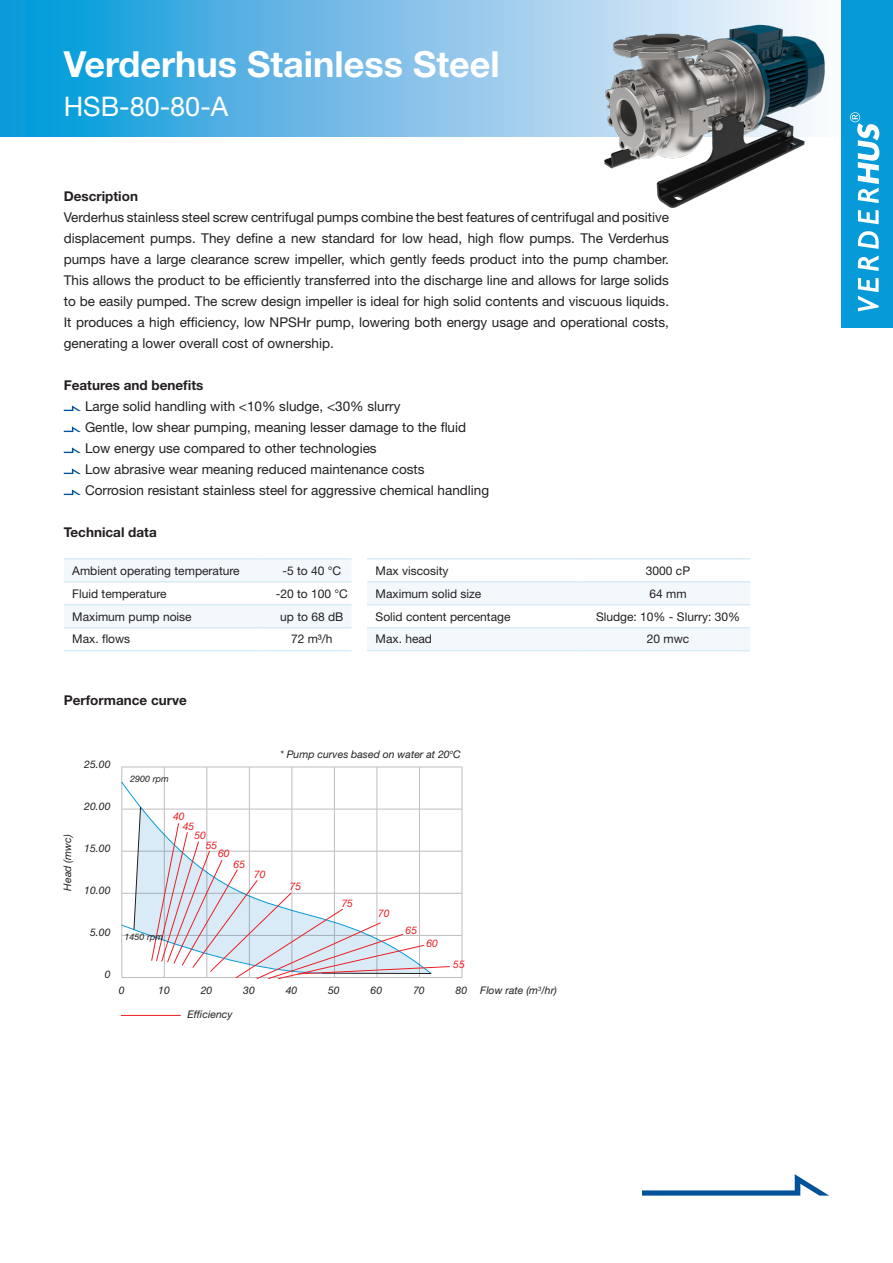
<style>
.page{position:relative;width:893px;height:1263px;background:#fff}
.page>*{position:absolute;margin:0;border:0;box-sizing:border-box;transform-origin:0 0}
._01_HeadingBold{font:700 36px "Helvetica Neue LT Std";color:#fff}
._01_HeadingBold-2{font:27px "Helvetica Neue LT Std";color:#fff}
._01_HeadingBold-3{font:13.5px/21px "Helvetica Neue LT Std";color:#231f20;text-align:justify}
._01_HeadingBold-4{font:700 13.5px "Helvetica Neue LT Std";color:#231f20}
.TabelBody{font:12px "Helvetica Neue LT Std";color:#231f20}
._12_tabel_groot{font:italic 10.5px "Helvetica Neue LT Std";color:#231f20}
._12_tabel_groot-2{font:italic 10.5px "Helvetica Neue LT Std";color:#ee1d23}
._12_tabel_groot-3{font:italic 9px "Helvetica Neue LT Std";color:#231f20}
</style>
<div class="page">
<hr style="left:122px;top:767px;width:42px;height:1px;background:#231f20">
<hr style="left:164px;top:767px;width:43px;height:1px;background:#231f20">
<hr style="left:207px;top:767px;width:42px;height:1px;background:#231f20">
<hr style="left:249px;top:767px;width:43px;height:1px;background:#231f20">
<hr style="left:292px;top:767px;width:42px;height:1px;background:#231f20">
<hr style="left:334px;top:767px;width:43px;height:1px;background:#231f20">
<hr style="left:377px;top:767px;width:42px;height:1px;background:#231f20">
<hr style="left:419px;top:809px;width:43px;height:1px;background:#231f20">
<hr style="left:419px;top:851px;width:43px;height:1px;background:#231f20">
<hr style="left:419px;top:893px;width:43px;height:1px;background:#231f20">
<hr style="left:419px;top:935px;width:43px;height:1px;background:#231f20">
<hr style="left:419px;top:977px;width:43px;height:1px;background:#231f20">
<hr style="left:419px;top:767px;width:43px;height:1px;background:#231f20">
<hr style="left:419px;top:767px;width:1px;height:42px;background:#231f20">
<hr style="left:462px;top:767px;width:1px;height:42px;background:#231f20">
<hr style="left:462px;top:809px;width:1px;height:42px;background:#231f20">
<hr style="left:462px;top:851px;width:1px;height:42px;background:#231f20">
<hr style="left:462px;top:893px;width:1px;height:42px;background:#231f20">
<hr style="left:462px;top:935px;width:1px;height:42px;background:#231f20">
<hr style="left:377px;top:767px;width:1px;height:42px;background:#231f20">
<hr style="left:334px;top:767px;width:1px;height:42px;background:#231f20">
<hr style="left:292px;top:767px;width:1px;height:42px;background:#231f20">
<hr style="left:249px;top:767px;width:1px;height:42px;background:#231f20">
<hr style="left:207px;top:767px;width:1px;height:42px;background:#231f20">
<hr style="left:164px;top:767px;width:1px;height:42px;background:#231f20">
<hr style="left:122px;top:767px;width:1px;height:42px;background:#231f20">
<svg style="left:0;top:0;width:842px;height:136px;background:#68bae6"></svg>
<div style="left:842px;top:0;width:51px;height:327px;background:#069ad9"></div>
<svg style="left:642px;top:1174px;width:186px;height:21px"></svg>
<svg style="left:64px;top:405px;width:17px;height:6px"></svg>
<svg style="left:64px;top:426px;width:17px;height:6px"></svg>
<svg style="left:64px;top:447px;width:17px;height:6px"></svg>
<svg style="left:64px;top:468px;width:17px;height:6px"></svg>
<svg style="left:64px;top:489px;width:17px;height:6px"></svg>
<svg style="left:64px;top:560px;width:287px;height:69px"></svg>
<hr style="left:64px;top:558px;width:200px;height:2px;background:#d9ebf7">
<hr style="left:264px;top:558px;width:87px;height:2px;background:#d9ebf7">
<hr style="left:64px;top:581px;width:200px;height:1px;background:#d9ebf7">
<hr style="left:264px;top:581px;width:87px;height:1px;background:#d9ebf7">
<hr style="left:64px;top:604px;width:200px;height:1px;background:#d9ebf7">
<hr style="left:264px;top:604px;width:87px;height:1px;background:#d9ebf7">
<hr style="left:64px;top:627px;width:200px;height:1px;background:#d9ebf7">
<hr style="left:264px;top:627px;width:87px;height:1px;background:#d9ebf7">
<hr style="left:64px;top:650px;width:200px;height:1px;background:#d9ebf7">
<hr style="left:264px;top:650px;width:87px;height:1px;background:#d9ebf7">
<svg style="left:367px;top:582px;width:383px;height:68px"></svg>
<hr style="left:367px;top:604px;width:210px;height:1px;background:#d9ebf7">
<hr style="left:577px;top:604px;width:173px;height:1px;background:#d9ebf7">
<hr style="left:367px;top:627px;width:210px;height:1px;background:#d9ebf7">
<hr style="left:367px;top:650px;width:210px;height:1px;background:#d9ebf7">
<hr style="left:577px;top:627px;width:173px;height:1px;background:#d9ebf7">
<hr style="left:577px;top:650px;width:173px;height:1px;background:#d9ebf7">
<hr style="left:367px;top:558px;width:210px;height:2px;background:#d9ebf7">
<hr style="left:577px;top:558px;width:173px;height:2px;background:#d9ebf7">
<hr style="left:367px;top:581px;width:210px;height:1px;background:#d9ebf7">
<hr style="left:577px;top:581px;width:173px;height:1px;background:#d9ebf7">
<svg style="left:858px;top:278px;width:21px;height:33px"></svg>
<svg style="left:858px;top:256px;width:21px;height:15px"></svg>
<svg style="left:858px;top:231px;width:21px;height:18px"></svg>
<svg style="left:858px;top:210px;width:21px;height:14px"></svg>
<svg style="left:850px;top:112px;width:29px;height:91px"></svg>
<hr style="left:121px;top:1015px;width:60px;height:1px;background:#ee1d23">
<svg style="left:121px;top:806px;width:330px;height:174px"></svg>
<img style="left:601px;top:21px;width:226px;height:187px">
<p class="_01_HeadingBold" style="left:64px;top:42px;width:438px">Verderhus Stainless Steel</p>
<p class="_01_HeadingBold-2" style="left:64px;top:90px;width:166px">HSB-80-80-A</p>
<p class="_01_HeadingBold-4" style="left:64px;top:188px;width:76px">Description</p>
<p class="_01_HeadingBold-3" style="left:64px;top:207px;width:607px">Verderhus stainless steel screw centrifugal pumps combine the best features of centrifugal and positive displacement pumps. They define a new standard for low head, high flow pumps. The Verderhus pumps have a large clearance screw impeller, which gently feeds product into the pump chamber.<br>This allows the product to be efficiently transferred into the discharge line and allows for large solids to be easily pumped. The screw design impeller is ideal for high solid contents and viscuous liquids.<br>It produces a high efficiency, low NPSHr pump, lowering both energy usage and operational costs, generating a lower overall cost of ownership.</p>
<p class="_01_HeadingBold-4" style="left:64px;top:377px;width:141px">Features and benefits</p>
<p class="_01_HeadingBold-3" style="left:85px;top:396px;width:317px">Large solid handling with &lt;10% sludge, &lt;30% slurry</p>
<p class="_01_HeadingBold-3" style="left:85px;top:417px;width:383px">Gentle, low shear pumping, meaning lesser damage to the fluid</p>
<p class="_01_HeadingBold-3" style="left:85px;top:438px;width:293px">Low energy use compared to other technologies</p>
<p class="_01_HeadingBold-3" style="left:85px;top:459px;width:341px">Low abrasive wear meaning reduced maintenance costs</p>
<p class="_01_HeadingBold-3" style="left:85px;top:480px;width:406px">Corrosion resistant stainless steel for aggressive chemical handling</p>
<p class="_01_HeadingBold-4" style="left:64px;top:524px;width:94px">Technical data</p>
<p class="TabelBody" style="left:72px;top:563px;width:169px">Ambient operating temperature</p>
<p class="TabelBody" style="left:282px;top:563px;width:60px">-5 to 40 °C</p>
<p class="TabelBody" style="left:72px;top:586px;width:96px">Fluid temperature</p>
<p class="TabelBody" style="left:276px;top:586px;width:74px">-20 to 100 °C</p>
<p class="TabelBody" style="left:72px;top:609px;width:121px">Maximum pump noise</p>
<p class="TabelBody" style="left:280px;top:609px;width:65px">up to 68 dB</p>
<p class="TabelBody" style="left:72px;top:632px;width:59px">Max. flows</p>
<p class="TabelBody" style="left:291px;top:632px;width:43px">72 m³/h</p>
<p class="_01_HeadingBold-4" style="left:64px;top:692px;width:125px">Performance curve</p>
<p class="TabelBody" style="left:376px;top:563px;width:74px">Max viscosity</p>
<p class="TabelBody" style="left:646px;top:563px;width:46px">3000 cP</p>
<p class="TabelBody" style="left:376px;top:586px;width:107px">Maximum solid size</p>
<p class="TabelBody" style="left:649px;top:586px;width:39px">64 mm</p>
<p class="TabelBody" style="left:376px;top:609px;width:136px">Solid content percentage</p>
<p class="TabelBody" style="left:596px;top:609px;width:146px">Sludge: 10% - Slurry: 30%</p>
<p class="TabelBody" style="left:376px;top:632px;width:58px">Max. head</p>
<p class="TabelBody" style="left:647px;top:632px;width:44px">20 mwc</p>
<p class="_12_tabel_groot" style="left:61px;top:890px;width:59px;rotate:-90deg">Head (mwc)</p>
<p class="_12_tabel_groot" style="left:84px;top:758px;width:28px">25.00</p>
<p class="_12_tabel_groot" style="left:84px;top:800px;width:28px">20.00</p>
<p class="_12_tabel_groot" style="left:84px;top:842px;width:28px">15.00</p>
<p class="_12_tabel_groot" style="left:84px;top:884px;width:28px">10.00</p>
<p class="_12_tabel_groot" style="left:90px;top:926px;width:22px">5.00</p>
<p class="_12_tabel_groot" style="left:105px;top:968px;width:7px">0</p>
<p class="_12_tabel_groot-3" style="left:130px;top:773px;width:40px">2900 rpm</p>
<p class="_12_tabel_groot-2" style="left:173px;top:810px;width:13px">40</p>
<p class="_12_tabel_groot-2" style="left:183px;top:820px;width:13px">45</p>
<p class="_12_tabel_groot-2" style="left:194px;top:829px;width:13px">50</p>
<p class="_12_tabel_groot-2" style="left:206px;top:839px;width:13px">55</p>
<p class="_12_tabel_groot-2" style="left:218px;top:847px;width:13px">60</p>
<p class="_12_tabel_groot-2" style="left:234px;top:858px;width:13px">65</p>
<p class="_12_tabel_groot-2" style="left:254px;top:868px;width:13px">70</p>
<p class="_12_tabel_groot-3" style="left:125px;top:931px;width:40px">1450 rpm</p>
<p class="_12_tabel_groot" style="left:280px;top:747px;width:182px">* Pump curves based on water at 20<sup>o</sup>C</p>
<p class="_12_tabel_groot-2" style="left:290px;top:880px;width:13px">75</p>
<p class="_12_tabel_groot-2" style="left:341px;top:897px;width:13px">75</p>
<p class="_12_tabel_groot-2" style="left:378px;top:907px;width:13px">70</p>
<p class="_12_tabel_groot-2" style="left:406px;top:924px;width:13px">65</p>
<p class="_12_tabel_groot-2" style="left:426px;top:937px;width:13px">60</p>
<p class="_12_tabel_groot-2" style="left:453px;top:958px;width:13px">55</p>
<p class="_12_tabel_groot" style="left:119px;top:984px;width:7px">0</p>
<p class="_12_tabel_groot" style="left:158px;top:984px;width:13px">10</p>
<p class="_12_tabel_groot" style="left:201px;top:984px;width:13px">20</p>
<p class="_12_tabel_groot" style="left:243px;top:984px;width:13px">30</p>
<p class="_12_tabel_groot" style="left:286px;top:984px;width:13px">40</p>
<p class="_12_tabel_groot" style="left:187px;top:1008px;width:47px">Efficiency</p>
<p class="_12_tabel_groot" style="left:328px;top:984px;width:13px">50</p>
<p class="_12_tabel_groot" style="left:371px;top:984px;width:13px">60</p>
<p class="_12_tabel_groot" style="left:413px;top:984px;width:13px">70</p>
<p class="_12_tabel_groot" style="left:456px;top:984px;width:13px">80</p>
<p class="_12_tabel_groot" style="left:480px;top:984px;width:78px">Flow rate (m<sup>3</sup>/hr)</p>
</div>
